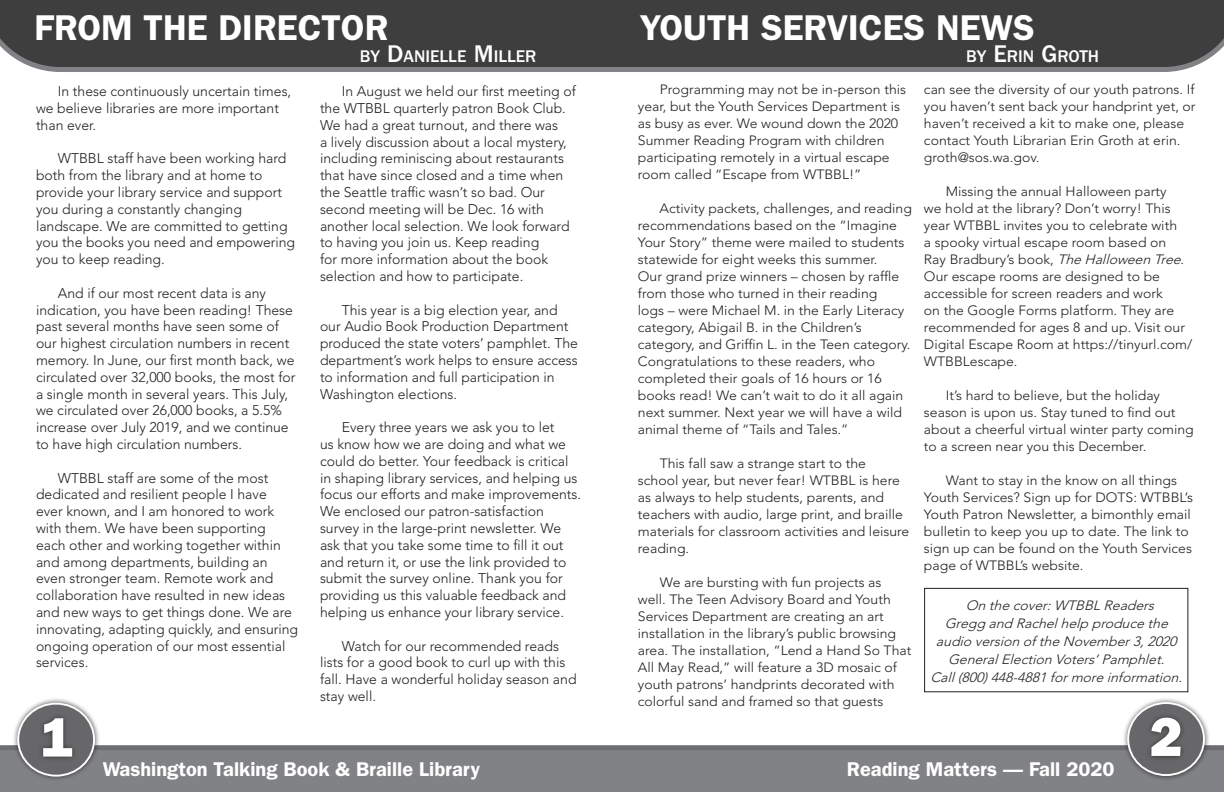
<style>
.page{position:relative;width:1224px;height:792px;background:#fff}
.page>*{position:absolute;margin:0;border:0;box-sizing:border-box;transform-origin:0 0}
.t1{font:55px "ITC Franklin Gothic Std Hvy";color:#fff}
.t2{font:600 36px "ITC Franklin Gothic Std";color:#fff}
.t3{font:600 20px "ITC Franklin Gothic Std";color:#fff}
.t4{font:500 17.5px "ITC Franklin Gothic Std";color:#fff}
.t5{font:300 14px/16.8px "Avenir LT Std";color:#231f20}
.t6{font:300 13.4px/17px "Avenir LT Std";color:#231f20;scale:1.04 1}
.t7{font:italic 300 13.4px/18px "Avenir LT Std";color:#231f20;text-align:center;scale:1.04 1}
.s1{font-size:25px}
.s2{font-style:italic}
</style>
<div class="page">
<svg style="left:0;top:0;width:1224px;height:72px;background:#444445"></svg>
<svg style="left:0;top:745px;width:1224px;height:47px;background:#7e8083"></svg>
<div style="left:12px;top:697px;width:88px;height:85px;background:#231f20;opacity:.75"></div>
<div style="left:18px;top:704px;width:76px;height:72px;background:#67676a;border-radius:50%"></div>
<div style="left:17px;top:703px;width:78px;height:74px;border:2px solid #fff;border-radius:50%"></div>
<div style="left:1122px;top:697px;width:88px;height:84px;background:#231f20;opacity:.75"></div>
<div style="left:1128px;top:703px;width:76px;height:72px;background:#67676a;border-radius:50%"></div>
<div style="left:1127px;top:702px;width:78px;height:74px;border:2px solid #fff;border-radius:50%"></div>
<div style="left:38px;top:713px;width:40px;height:49px;background:#231f20;opacity:.75"></div>
<div style="left:1146px;top:712px;width:40px;height:50px;background:#231f20;opacity:.75"></div>
<div style="left:924px;top:588px;width:264px;height:104px;border:1px solid #231f20"></div>
<h2 class="t2" style="left:35px;top:6px;width:355px">FROM THE DIRECTOR</h2>
<p class="t4" style="left:360px;top:46px;width:178px">BY <span class="s1">D</span>ANIELLE <span class="s1">M</span>ILLER</p>
<p class="t5" style="left:36px;top:83px;width:257px;text-indent:22px">In these continuously uncertain times, we believe libraries are more important than ever.</p>
<p class="t5" style="left:36px;top:150px;width:261px;text-indent:22px">WTBBL staff have been working hard both from the library and at home to provide your library service and support you during a constantly changing landscape. We are committed to getting you the books you need and empowering you to keep reading.</p>
<p class="t5" style="left:36px;top:285px;width:261px;text-indent:22px">And if our most recent data is any indication, you have been reading! These past several months have seen some of our highest circulation numbers in recent memory. In June, our first month back, we circulated over 32,000 books, the most for a single month in several years. This July, we circulated over 26,000 books, a 5.5% increase over July 2019, and we continue to have high circulation numbers.</p>
<p class="t5" style="left:36px;top:469px;width:264px;text-indent:22px">WTBBL staff are some of the most dedicated and resilient people I have<br>ever known, and I am honored to work with them. We have been supporting each other and working together within and among departments, building an even stronger team. Remote work and collaboration have resulted in new ideas and new ways to get things done. We are innovating, adapting quickly, and ensuring ongoing operation of our most essential services.</p>
<p class="t5" style="left:320px;top:83px;width:257px;text-indent:22px">In August we held our first meeting of the WTBBL quarterly patron Book Club.<br>We had a great turnout, and there was<br>a lively discussion about a local mystery, including reminiscing about restaurants that have since closed and a time when the Seattle traffic wasn’t so bad. Our second meeting will be Dec. 16 with another local selection. We look forward to having you join us. Keep reading<br>for more information about the book selection and how to participate.</p>
<p class="t5" style="left:320px;top:301px;width:260px;text-indent:22px">This year is a big election year, and our Audio Book Production Department produced the state voters’ pamphlet. The department’s work helps to ensure access to information and full participation in Washington elections.</p>
<p class="t5" style="left:320px;top:419px;width:263px;text-indent:22px">Every three years we ask you to let<br>us know how we are doing and what we could do better. Your feedback is critical in shaping library services, and helping us focus our efforts and make improvements.<br>We enclosed our patron-satisfaction survey in the large-print newsletter. We ask that you take some time to fill it out and return it, or use the link provided to submit the survey online. Thank you for providing us this valuable feedback and helping us enhance your library service.</p>
<p class="t5" style="left:320px;top:637px;width:258px;text-indent:22px">Watch for our recommended reads lists for a good book to curl up with this fall. Have a wonderful holiday season and stay well.</p>
<h2 class="t2" style="left:640px;top:6px;width:396px">YOUTH SERVICES NEWS</h2>
<p class="t4" style="left:966px;top:46px;width:134px">BY <span class="s1">E</span>RIN <span class="s1">G</span>ROTH</p>
<p class="t6" style="left:638px;top:81px;width:259px;text-indent:22px">Programming may not be in-person this year, but the Youth Services Department is as busy as ever. We wound down the 2020<br>Summer Reading Program with children participating remotely in a virtual escape room called “Escape from WTBBL!”</p>
<p class="t6" style="left:638px;top:200px;width:265px;text-indent:22px">Activity packets, challenges, and reading recommendations based on the “Imagine Your Story” theme were mailed to students statewide for eight weeks this summer.<br>Our grand prize winners – chosen by raffle from those who turned in their reading<br>logs – were Michael M. in the Early Literacy category, Abigail B. in the Children’s category, and Griffin L. in the Teen category.<br>Congratulations to these readers, who completed their goals of 16 hours or 16 books read! We can’t wait to do it all again next summer. Next year we will have a wild animal theme of “Tails and Tales.”</p>
<p class="t6" style="left:638px;top:455px;width:263px;text-indent:22px">This fall saw a strange start to the school year, but never fear! WTBBL is here as always to help students, parents, and teachers with audio, large print, and braille materials for classroom activities and leisure reading.</p>
<p class="t6" style="left:638px;top:574px;width:264px;text-indent:22px">We are bursting with fun projects as well. The Teen Advisory Board and Youth Services Department are creating an art installation in the library’s public browsing area. The installation, “Lend a Hand So That All May Read,” will feature a 3D mosaic of youth patrons’ handprints decorated with colorful sand and framed so that guests</p>
<p class="t6" style="left:924px;top:81px;width:263px">can see the diversity of our youth patrons. If you haven’t sent back your handprint yet, or haven’t received a kit to make one, please contact Youth Librarian Erin Groth at erin. groth@sos.wa.gov.</p>
<p class="t6" style="left:924px;top:183px;width:260px;text-indent:22px">Missing the annual Halloween party<br>we hold at the library? Don’t worry! This year WTBBL invites you to celebrate with<br>a spooky virtual escape room based on<br>Ray Bradbury’s book, <span class="s2">TheHalloweenTree</span>.<br>Our escape rooms are designed to be accessible for screen readers and work<br>on the Google Forms platform. They are recommended for ages 8 and up. Visit our Digital Escape Room at https://tinyurl.com/ WTBBLescape.</p>
<p class="t6" style="left:924px;top:387px;width:261px;text-indent:22px">It’s hard to believe, but the holiday season is upon us. Stay tuned to find out about a cheerful virtual winter party coming to a screen near you this December.</p>
<p class="t6" style="left:924px;top:472px;width:260px;text-indent:22px">Want to stay in the know on all things Youth Services? Sign up for DOTS: WTBBL’s Youth Patron Newsletter, a bimonthly email bulletin to keep you up to date. The link to sign up can be found on the Youth Services page of WTBBL’s website.</p>
<p class="t7" style="left:930px;top:597px;width:247px">Onthecover:WTBBLReaders<br>Gregg and Rachelhelp producethe audio versionoftheNovember3,2020<br>GeneralElectionVoters’Pamphlet.<br>Call(800)448-4881formoreinformation.</p>
<h1 class="t1" style="left:41px;top:705px;width:34px">1</h1>
<h1 class="t1" style="left:1150px;top:705px;width:34px">2</h1>
<h3 class="t3" style="left:103px;top:758px;width:379px">Washington Talking Book &amp; Braille Library</h3>
<h3 class="t3" style="left:847px;top:758px;width:269px">Reading Matters — Fall 2020</h3>
</div>
